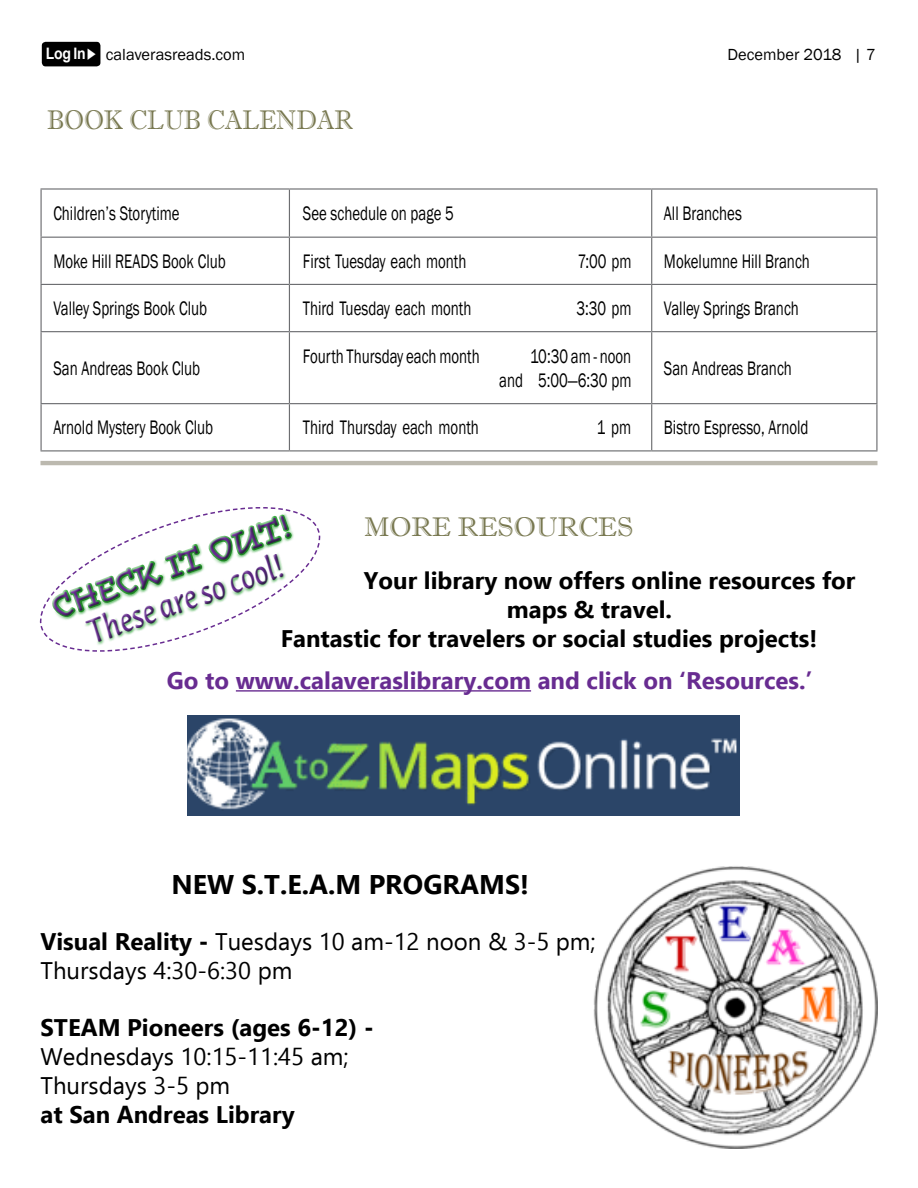
<style>
.page{position:relative;width:918px;height:1188px;background:#fff}
.page>*{position:absolute;margin:0;border:0;box-sizing:border-box;transform-origin:0 0}
.t1{font:36px "Alphatier Pro";color:#682c91}
.t2{font:34.5px "Lisbeth";color:#682c91}
.t3{font:700 27px "Ebrima";color:#000}
.t4{font:27px "Imprint MT Shadow";color:#787850;scale:.9 1}
.t5{font:27px "Imprint MT Shadow";color:#787850}
.t6{font:700 24px "Ebrima";color:#000}
.t7{font:24px/28.8px "Ebrima";color:#000}
.t8{font:700 24px "Ebrima";color:#682c91}
.t9{font:20.1px/24.2px "Franklin Gothic";color:#000;text-align:right;scale:.74 1}
.t10{font:16.5px "Franklin Gothic";color:#000}
.s1{font-family:"Arial";font-weight:700;font-size:15.75px;color:#fff}
.s2{color:#fff}
.s3{font-weight:700}
</style>
<div class="page">
<svg style="left:41px;top:41px;width:60px;height:26px;background:#151515"></svg>
<hr style="left:40px;top:188px;width:249px;height:2px;background:#6d6e71">
<hr style="left:40px;top:190px;width:2px;height:47px;background:#6d6e71">
<hr style="left:289px;top:188px;width:363px;height:2px;background:#6d6e71">
<hr style="left:289px;top:190px;width:1px;height:47px;background:#6d6e71">
<hr style="left:652px;top:188px;width:226px;height:2px;background:#6d6e71">
<hr style="left:651px;top:190px;width:1px;height:47px;background:#6d6e71">
<hr style="left:876px;top:190px;width:1px;height:47px;background:#6d6e71">
<hr style="left:40px;top:237px;width:249px;height:1px;background:#6d6e71">
<hr style="left:40px;top:238px;width:2px;height:46px;background:#6d6e71">
<hr style="left:289px;top:237px;width:363px;height:1px;background:#6d6e71">
<hr style="left:289px;top:238px;width:1px;height:46px;background:#6d6e71">
<hr style="left:652px;top:237px;width:226px;height:1px;background:#6d6e71">
<hr style="left:651px;top:238px;width:1px;height:46px;background:#6d6e71">
<hr style="left:876px;top:238px;width:1px;height:46px;background:#6d6e71">
<hr style="left:40px;top:284px;width:249px;height:1px;background:#6d6e71">
<hr style="left:40px;top:285px;width:2px;height:46px;background:#6d6e71">
<hr style="left:289px;top:284px;width:363px;height:1px;background:#6d6e71">
<hr style="left:289px;top:285px;width:1px;height:46px;background:#6d6e71">
<hr style="left:652px;top:284px;width:226px;height:1px;background:#6d6e71">
<hr style="left:651px;top:285px;width:1px;height:46px;background:#6d6e71">
<hr style="left:876px;top:285px;width:1px;height:46px;background:#6d6e71">
<hr style="left:40px;top:331px;width:249px;height:1px;background:#6d6e71">
<hr style="left:40px;top:332px;width:2px;height:71px;background:#6d6e71">
<hr style="left:289px;top:331px;width:363px;height:1px;background:#6d6e71">
<hr style="left:289px;top:332px;width:1px;height:71px;background:#6d6e71">
<hr style="left:652px;top:331px;width:226px;height:1px;background:#6d6e71">
<hr style="left:651px;top:332px;width:1px;height:71px;background:#6d6e71">
<hr style="left:876px;top:332px;width:1px;height:71px;background:#6d6e71">
<hr style="left:40px;top:403px;width:249px;height:1px;background:#6d6e71">
<hr style="left:40px;top:404px;width:2px;height:46px;background:#6d6e71">
<hr style="left:289px;top:403px;width:363px;height:1px;background:#6d6e71">
<hr style="left:289px;top:404px;width:1px;height:46px;background:#6d6e71">
<hr style="left:652px;top:403px;width:226px;height:1px;background:#6d6e71">
<hr style="left:651px;top:404px;width:1px;height:46px;background:#6d6e71">
<hr style="left:876px;top:404px;width:1px;height:46px;background:#6d6e71">
<hr style="left:40px;top:450px;width:249px;height:1px;background:#6d6e71">
<hr style="left:289px;top:450px;width:363px;height:1px;background:#6d6e71">
<hr style="left:652px;top:450px;width:226px;height:1px;background:#6d6e71">
<hr style="left:40px;top:461px;width:838px;height:4px;background:#bcb9af">
<hr style="left:236px;top:690px;width:295px;height:2px;background:#682c91">
<img style="left:188px;top:715px;width:551px;height:100px">
<img style="left:593px;top:866px;width:285px;height:282px">
<svg style="left:39px;top:507px;width:282px;height:145px"></svg>
<p class="t10" style="left:46px;top:44px;width:201px"><span class="s1">Log In</span><span class="s2">◆</span> calaverasreads.com</p>
<p class="t10" style="left:728px;top:44px;width:150px">December 2018 | 7</p>
<h3 class="t4" style="left:47px;top:104px;width:342px">BOOK CLUB CALENDAR</h3>
<p class="t9" style="left:53px;top:202px;width:172px">Children’s Storytime</p>
<p class="t9" style="left:303px;top:202px;width:205px">See schedule on page 5</p>
<p class="t9" style="left:664px;top:202px;width:107px">All Branches</p>
<p class="t9" style="left:53px;top:250px;width:235px">Moke Hill READS Book Club</p>
<p class="t9" style="left:303px;top:250px;width:223px">First Tuesday each month</p>
<p class="t9" style="left:578px;top:250px;width:74px">7:00 pm</p>
<p class="t9" style="left:664px;top:250px;width:199px">Mokelumne Hill Branch</p>
<p class="t9" style="left:53px;top:297px;width:209px">Valley Springs Book Club</p>
<p class="t9" style="left:303px;top:297px;width:229px">Third Tuesday each month</p>
<p class="t9" style="left:576px;top:297px;width:76px">3:30 pm</p>
<p class="t9" style="left:664px;top:297px;width:184px">Valley Springs Branch</p>
<p class="t9" style="left:53px;top:356px;width:200px">San Andreas Book Club</p>
<p class="t9" style="left:303px;top:344px;width:241px">Fourth Thursday each month</p>
<p class="t9" style="left:499px;top:344px;width:180px">10:30 am - noon<br>and 5:00—6:30 pm</p>
<p class="t9" style="left:664px;top:356px;width:174px">San Andreas Branch</p>
<p class="t9" style="left:53px;top:416px;width:217px">Arnold Mystery Book Club</p>
<p class="t9" style="left:303px;top:416px;width:239px">Third Thursday each month</p>
<p class="t9" style="left:597px;top:416px;width:48px">1 pm</p>
<p class="t9" style="left:664px;top:416px;width:197px">Bistro Espresso, Arnold</p>
<h1 class="t1" style="left:47px;top:591px;width:252px;rotate:-20deg">CHECK IT OUT!</h1>
<h3 class="t5" style="left:364px;top:511px;width:270px">MORE RESOURCES</h3>
<p class="t6" style="left:364px;top:563px;width:493px">Your library now offers online resources for</p>
<p class="t6" style="left:507px;top:591px;width:167px">maps &amp; travel.</p>
<p class="t6" style="left:281px;top:620px;width:538px">Fantastic for travelers or social studies projects!</p>
<p class="t8" style="left:167px;top:662px;width:647px">Go to www.calaveraslibrary.com and click on ‘Resources.’</p>
<h2 class="t2" style="left:80px;top:609px;width:207px;rotate:-20deg">These are so cool!</h2>
<h3 class="t3" style="left:172px;top:864px;width:359px">NEW S.T.E.A.M PROGRAMS!</h3>
<p class="t7" style="left:40px;top:926px;width:557px"><span class="s3">Visual Reality -</span> Tuesdays 10 am-12 noon &amp; 3-5 pm;<br>Thursdays 4:30-6:30 pm</p>
<p class="t6" style="left:40px;top:1010px;width:335px">STEAM Pioneers (ages 6-12) -</p>
<p class="t7" style="left:40px;top:1042px;width:310px">Wednesdays 10:15-11:45 am;<br>Thursdays 3-5 pm</p>
<p class="t6" style="left:40px;top:1096px;width:256px">at San Andreas Library</p>
</div>
